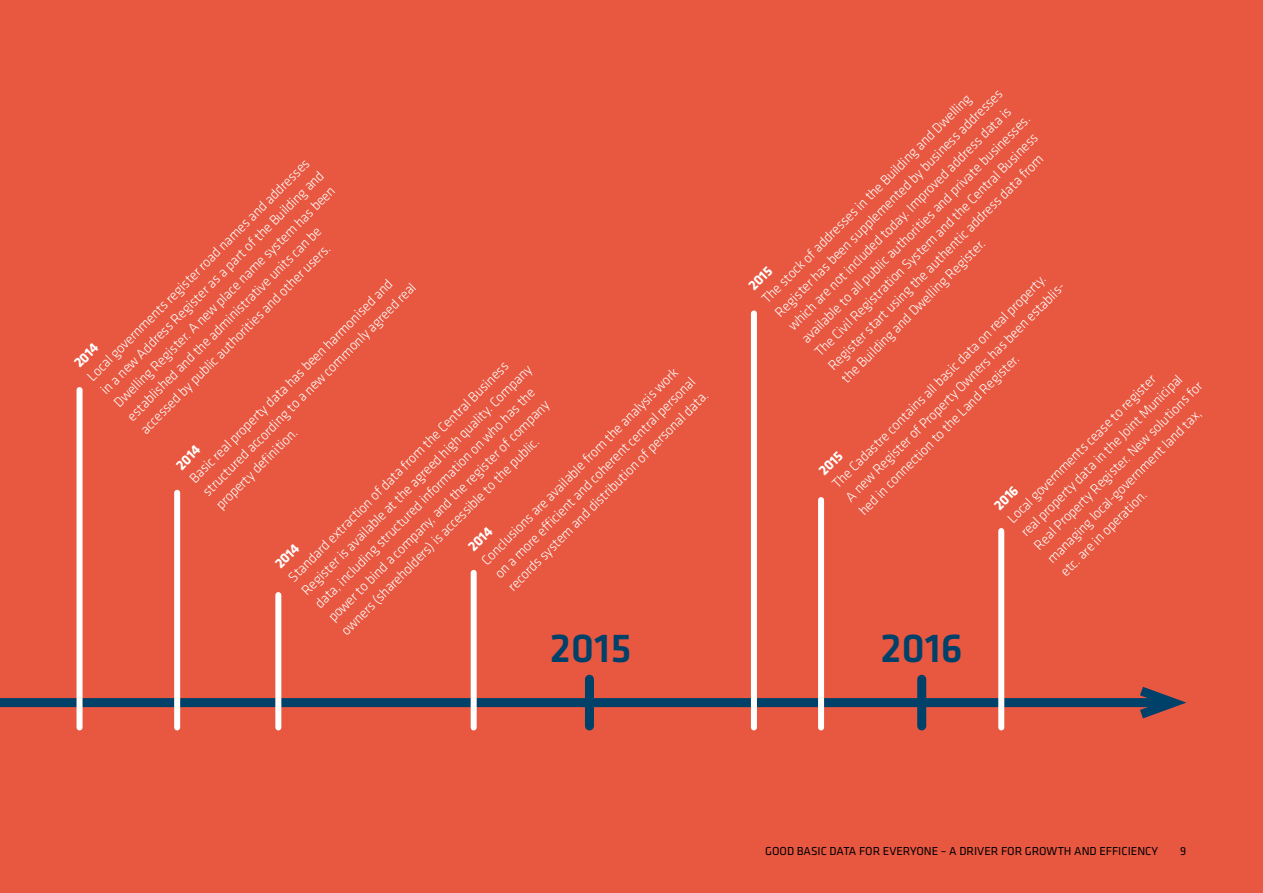
<style>
.page{position:relative;width:1263px;height:893px;background:#e85740}
.page>*{position:absolute;margin:0;border:0;box-sizing:border-box;transform-origin:0 0}
._08_Tidslinje_årstal{font:500 42px "Klavika";color:#00416a}
._03_Brød_hvid{font:300 14.25px/18.8px "Klavika";color:#fff}
._03_Brød_hvid-2{font:700 14.25px "Klavika";color:#fff}
.t1{font:12px "Klavika";color:#000}
</style>
<div class="page">
<div style="left:0;top:698px;width:1173px;height:9px;background:#00416a"></div>
<svg style="left:1130px;top:679px;width:69px;height:47px;background:#ad514a"></svg>
<div style="left:77px;top:390px;width:6px;height:337px;background:#fff"></div>
<div style="left:174px;top:493px;width:6px;height:234px;background:#fff"></div>
<div style="left:275px;top:595px;width:6px;height:132px;background:#fff"></div>
<div style="left:471px;top:573px;width:6px;height:154px;background:#fff"></div>
<div style="left:751px;top:313px;width:6px;height:414px;background:#fff"></div>
<div style="left:998px;top:531px;width:6px;height:196px;background:#fff"></div>
<div style="left:818px;top:500px;width:6px;height:227px;background:#fff"></div>
<div style="left:585px;top:679px;width:9px;height:47px;background:#00416a"></div>
<div style="left:917px;top:679px;width:9px;height:47px;background:#00416a"></div>
<p class="_03_Brød_hvid" style="left:83px;top:372px;width:311px;rotate:-45deg">Local governments register road names and addresses in a new Address Register as a part of the Building and Dwelling Register. A new place name system has been established and the administrative units can be accessed by public authorities and other users.</p>
<p class="_03_Brød_hvid" style="left:185px;top:474px;width:297px;rotate:-45deg">Basic real property data has been harmonised and structured according to a new commonly agreed real property definition.</p>
<p class="_03_Brød_hvid-2" style="left:69px;top:358px;width:30px;rotate:-45deg">2014</p>
<p class="_03_Brød_hvid" style="left:284px;top:573px;width:321px;rotate:-45deg">Standard extraction of data from the Central Business Register is available at the agreed high quality. Company data, including structured information on who has the power to bind a company, and the register of company owners (shareholders) is accessible to the public.</p>
<p class="_03_Brød_hvid" style="left:477px;top:555px;width:279px;rotate:-45deg">Conclusions are available from the analysis work on a more efficient and coherent central personal records system and distribution of personal data.</p>
<p class="_03_Brød_hvid-2" style="left:171px;top:460px;width:30px;rotate:-45deg">2014</p>
<p class="_03_Brød_hvid-2" style="left:463px;top:542px;width:30px;rotate:-45deg">2014</p>
<p class="_03_Brød_hvid-2" style="left:270px;top:559px;width:30px;rotate:-45deg">2014</p>
<p class="_08_Tidslinje_årstal" style="left:550px;top:620px;width:83px">2015</p>
<p class="_03_Brød_hvid" style="left:757px;top:294px;width:319px;rotate:-45deg">The stock of addresses in the Building and Dwelling Register has been supplemented by business addresses which are not included today. Improved address data is available to all public authorities and private businesses.<br>The Civil Registration System and the Central Business Register start using the authentic address data from the Building and Dwelling Register.</p>
<p class="_03_Brød_hvid-2" style="left:743px;top:280px;width:29px;rotate:-45deg">2015</p>
<p class="_03_Brød_hvid" style="left:828px;top:479px;width:308px;rotate:-45deg">The Cadastre contains all basic data on real property.<br>A new Register of Property Owners has been establis&shy;hed in connection to the Land Register.</p>
<p class="_03_Brød_hvid" style="left:1003px;top:514px;width:233px;rotate:-45deg">Local governments cease to register<br>real property data in the Joint Municipal Real Property Register. New solutions for managing local-government land tax, etc. are in operation.</p>
<p class="_03_Brød_hvid-2" style="left:814px;top:465px;width:29px;rotate:-45deg">2015</p>
<p class="_03_Brød_hvid-2" style="left:989px;top:500px;width:29px;rotate:-45deg">2016</p>
<p class="_08_Tidslinje_årstal" style="left:880px;top:620px;width:84px">2016</p>
<p class="t1" style="left:765px;top:843px;width:394px">GOOD BASIC DATA FOR EVERYONE – A DRIVER FOR GROWTH AND EFFICIENCY</p>
<p class="t1" style="left:1180px;top:843px;width:8px">9</p>
</div>
